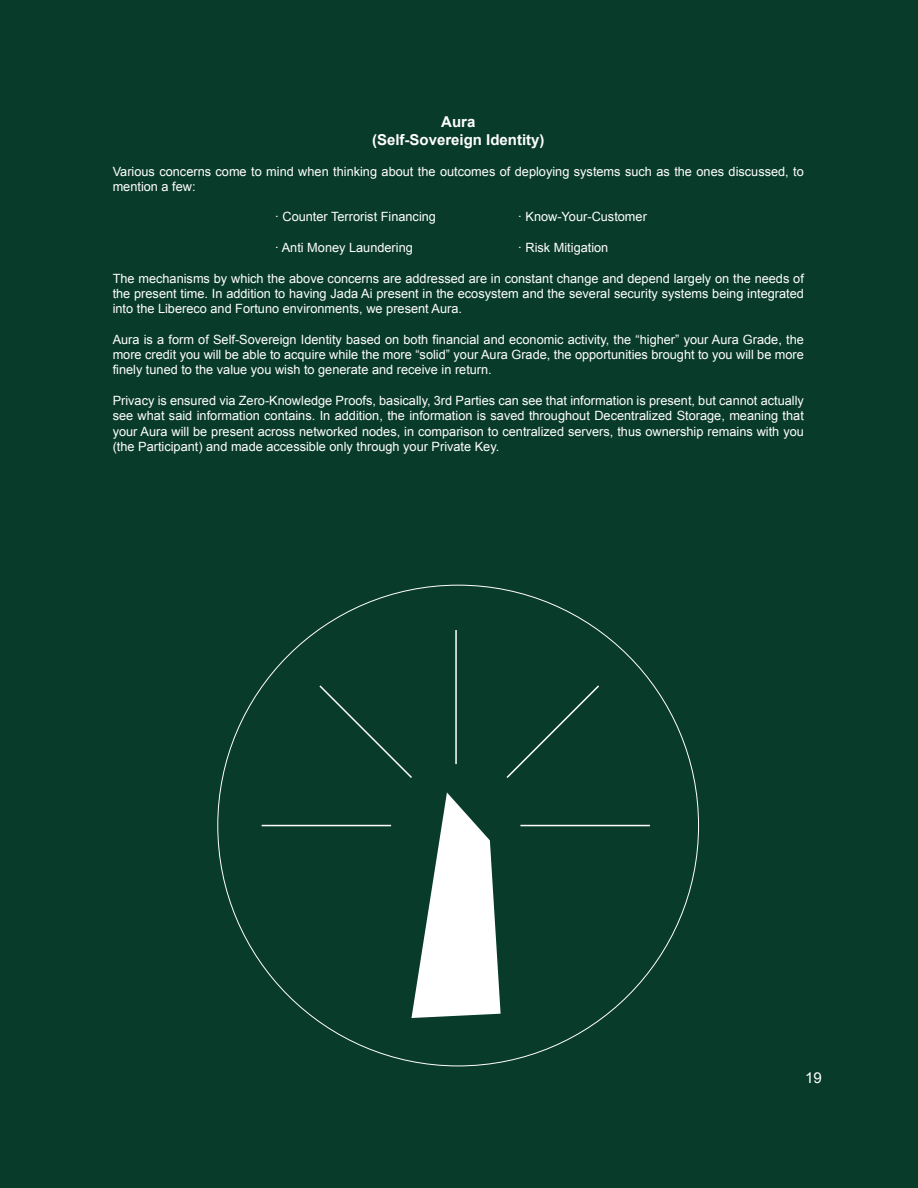
<style>
.page{position:relative;width:918px;height:1188px;background:#093b2a}
.page>*{position:absolute;margin:0;border:0;box-sizing:border-box;transform-origin:0 0}
.t1{font:700 15px/18px "Arial";color:#fff;text-align:center}
.t2{font:15px "Arial";color:#fff}
.t3{font:12.75px/15.3px "Arial";color:#fff;text-align:justify}
</style>
<div class="page">
<hr style="left:520px;top:825px;width:130px;height:1px;background:#fff">
<svg style="left:506px;top:685px;width:93px;height:93px"></svg>
<hr style="left:455px;top:630px;width:2px;height:134px;background:#fff">
<svg style="left:319px;top:685px;width:93px;height:93px"></svg>
<hr style="left:262px;top:825px;width:129px;height:1px;background:#fff">
<svg style="left:411px;top:792px;width:90px;height:226px"></svg>
<p class="t1" style="left:372px;top:113px;width:174px">Aura<br>(Self-Sovereign Identity)</p>
<p class="t3" style="left:113px;top:164px;width:693px">Various concerns come to mind when thinking about the outcomes of deploying systems such as the ones discussed, to mention a few:</p>
<p class="t3" style="left:275px;top:209px;width:163px">· Counter Terrorist Financing</p>
<p class="t3" style="left:518px;top:209px;width:131px">· Know-Your-Customer</p>
<p class="t3" style="left:275px;top:240px;width:140px">· Anti Money Laundering</p>
<p class="t3" style="left:518px;top:240px;width:92px">· Risk Mitigation</p>
<p class="t3" style="left:113px;top:271px;width:693px">The mechanisms by which the above concerns are addressed are in constant change and depend largely on the needs of the present time. In addition to having Jada Ai present in the ecosystem and the several security systems being integrated into the Libereco and Fortuno environments, we present Aura.</p>
<p class="t3" style="left:113px;top:332px;width:693px">Aura is a form of Self-Sovereign Identity based on both financial and economic activity, the “higher” your Aura Grade, the more credit you will be able to acquire while the more “solid” your Aura Grade, the opportunities brought to you will be more finely tuned to the value you wish to generate and receive in return.</p>
<p class="t3" style="left:113px;top:393px;width:693px">Privacy is ensured via Zero-Knowledge Proofs, basically, 3rd Parties can see that information is present, but cannot actually see what said information contains. In addition, the information is saved throughout Decentralized Storage, meaning that your Aura will be present across networked nodes, in comparison to centralized servers, thus ownership remains with you (the Participant) and made accessible only through your Private Key.</p>
<p class="t2" style="left:805px;top:1069px;width:18px">19</p>
</div>
